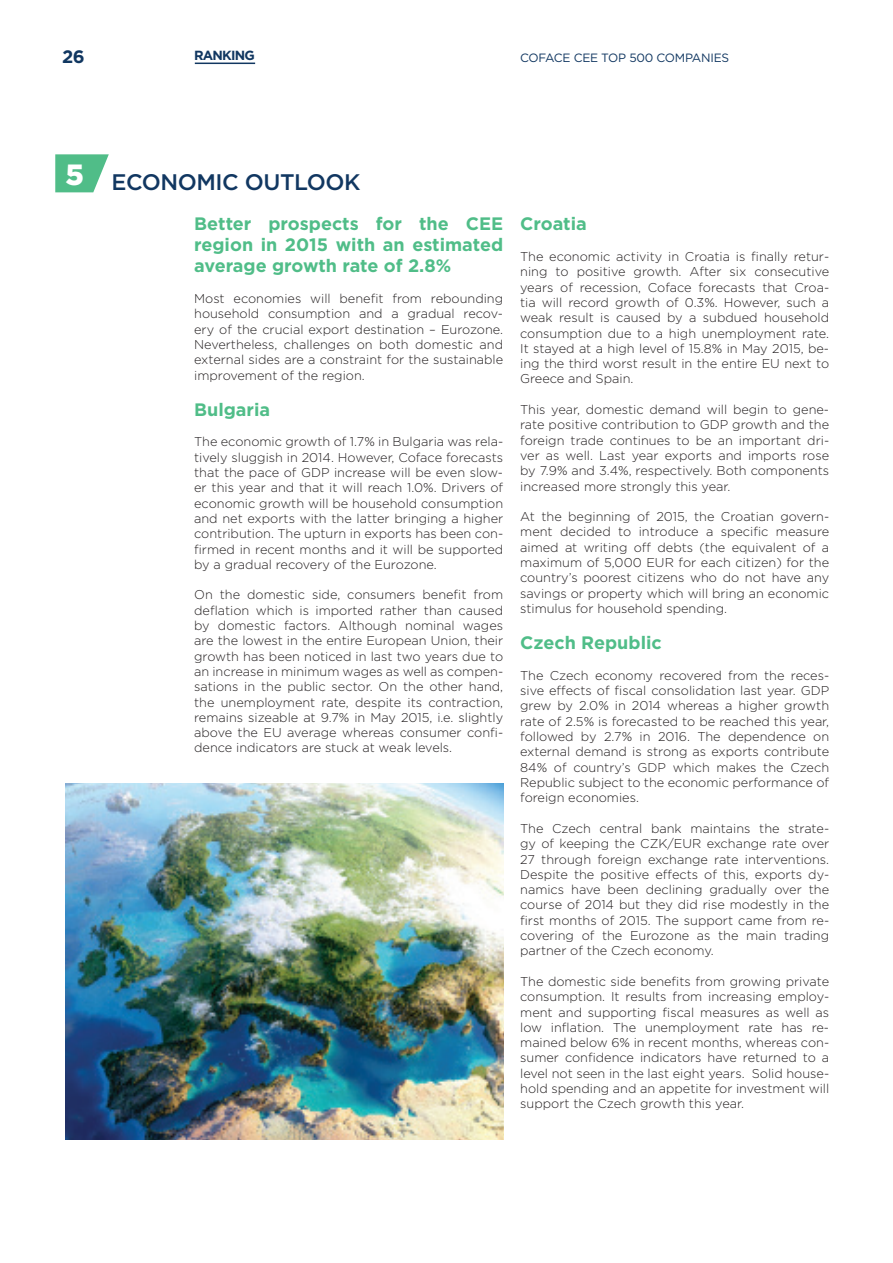
<style>
.page{position:relative;width:893px;height:1263px;background:#fff}
.page>*{position:absolute;margin:0;border:0;box-sizing:border-box;transform-origin:0 0}
.t1{font:500 22.5px "Gotham";letter-spacing:-.02em;color:#113761}
.t2{font:700 18px/21px "Gotham";color:#50bd88;text-align:justify}
.t3{font:700 18px "Gotham";color:#113761}
.t4{font:700 13.2px "Gotham";letter-spacing:-.06em;color:#113761}
.t5{font:300 12.75px/15.3px "Gotham";color:#231f20;text-align:justify}
.t6{font:12px "Gotham";letter-spacing:-.02em;color:#113761}
</style>
<div class="page">
<hr style="left:195px;top:63px;width:60px;height:1px;background:#113761">
<svg style="left:55px;top:154px;width:54px;height:38px;background:#6bc79a"></svg>
<img style="left:66px;top:784px;width:437px;height:356px">
<h2 class="t3" style="left:62px;top:45px;width:24px">26</h2>
<p class="t4" style="left:194px;top:46px;width:62px">RANKING</p>
<p class="t6" style="left:520px;top:50px;width:210px">COFACE CEE TOP 500 COMPANIES</p>
<h1 class="t1" style="left:66px;top:168px;width:296px"><sup>5</sup> ECONOMIC OUTLOOK</h1>
<h2 class="t2" style="left:194px;top:213px;width:310px">Better prospects for the CEE region in 2015 with an estimated average growth rate of 2.8%</h2>
<p class="t5" style="left:194px;top:290px;width:311px">Most economies will benefit from rebounding household consumption and a gradual recov&shy;ery of the crucial export destination – Eurozone.<br>Nevertheless, challenges on both domestic and external sides are a constraint for the sustainable improvement of the region.</p>
<h2 class="t2" style="left:194px;top:399px;width:78px">Bulgaria</h2>
<p class="t5" style="left:194px;top:434px;width:311px">The economic growth of 1.7% in Bulgaria was rela&shy;tively sluggish in 2014. However, Coface forecasts that the pace of GDP increase will be even slow&shy;er this year and that it will reach 1.0%. Drivers of economic growth will be household consumption and net exports with the latter bringing a higher contribution. The upturn in exports has been con&shy;firmed in recent months and it will be supported by a gradual recovery of the Eurozone.</p>
<p class="t5" style="left:194px;top:587px;width:311px">On the domestic side, consumers benefit from deflation which is imported rather than caused by domestic factors. Although nominal wages are the lowest in the entire European Union, their growth has been noticed in last two years due to an increase in minimum wages as well as compen&shy;sations in the public sector. On the other hand, the unemployment rate, despite its contraction, remains sizeable at 9.7% in May 2015, i.e. slightly above the EU average whereas consumer confi&shy;dence indicators are stuck at weak levels.</p>
<h2 class="t2" style="left:520px;top:213px;width:68px">Croatia</h2>
<p class="t5" style="left:520px;top:248px;width:311px">The economic activity in Croatia is finally retur&shy;ning to positive growth. After six consecutive years of recession, Coface forecasts that Croa&shy;tia will record growth of 0.3%. However, such a weak result is caused by a subdued household consumption due to a high unemployment rate.<br>It stayed at a high level of 15.8% in May 2015, be&shy;ing the third worst result in the entire EU next to Greece and Spain.</p>
<p class="t5" style="left:520px;top:401px;width:311px">This year, domestic demand will begin to gene&shy;rate positive contribution to GDP growth and the foreign trade continues to be an important dri&shy;ver as well. Last year exports and imports rose by 7.9% and 3.4%, respectively. Both components increased more strongly this year.</p>
<p class="t5" style="left:520px;top:509px;width:311px">At the beginning of 2015, the Croatian govern&shy;ment decided to introduce a specific measure aimed at writing off debts (the equivalent of a maximum of 5,000 EUR for each citizen) for the country’s poorest citizens who do not have any savings or property which will bring an economic stimulus for household spending.</p>
<h2 class="t2" style="left:520px;top:632px;width:143px">Czech Republic</h2>
<p class="t5" style="left:520px;top:667px;width:311px">The Czech economy recovered from the reces&shy;sive effects of fiscal consolidation last year. GDP grew by 2.0% in 2014 whereas a higher growth rate of 2.5% is forecasted to be reached this year, followed by 2.7% in 2016. The dependence on external demand is strong as exports contribute 84% of country’s GDP which makes the Czech Republic subject to the economic performance of foreign economies.</p>
<p class="t5" style="left:520px;top:820px;width:311px">The Czech central bank maintains the strate&shy;gy of keeping the CZK/EUR exchange rate over 27 through foreign exchange rate interventions.<br>Despite the positive effects of this, exports dy&shy;namics have been declining gradually over the course of 2014 but they did rise modestly in the first months of 2015. The support came from re&shy;covering of the Eurozone as the main trading partner of the Czech economy.</p>
<p class="t5" style="left:520px;top:973px;width:311px">The domestic side benefits from growing private consumption. It results from increasing employ&shy;ment and supporting fiscal measures as well as low inflation. The unemployment rate has re&shy;mained below 6% in recent months, whereas con&shy;sumer confidence indicators have returned to a level not seen in the last eight years. Solid house&shy;hold spending and an appetite for investment will support the Czech growth this year.</p>
</div>
